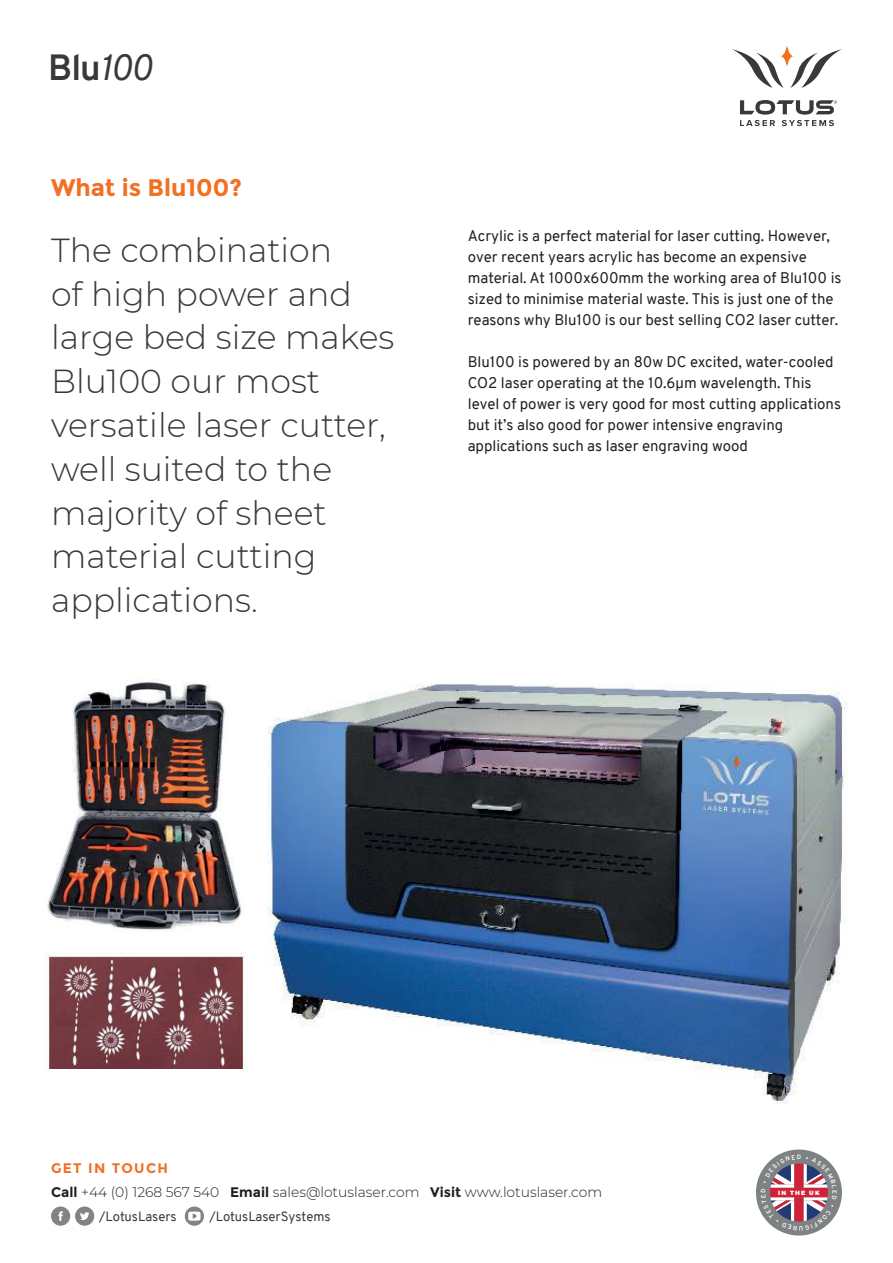
<style>
.page{position:relative;width:893px;height:1263px;background:#fff}
.page>*{position:absolute;margin:0;border:0;box-sizing:border-box;transform-origin:0 0}
.t1{font:700 35.55px "Overpass";color:#383939}
.t2{font:300 33.15px/43.8px "Montserrat";color:#383939}
.t3{font:700 24px "Montserrat";color:#f36f21}
.t4{font:15px/21px "Overpass";color:#231f20}
.t5{font:300 13.95px/24.3px "Montserrat";color:#231f20}
.t6{font:13.05px "Overpass";color:#383939}
.t7{font:900 6.15px "Montserrat";letter-spacing:.21em;color:#fff}
.s1{font-weight:400;font-style:italic}
.s2{font-weight:700;color:#f36f21}
.s3{font-weight:700}
</style>
<div class="page">
<img style="left:46px;top:679px;width:198px;height:274px">
<svg style="left:51px;top:1206px;width:43px;height:20px"></svg>
<div style="left:756px;top:1149px;width:86px;height:86px;background:#7e8283;border-radius:50%"></div>
<svg style="left:780px;top:45px;width:14px;height:22px"></svg>
<svg style="left:732px;top:49px;width:51px;height:39px"></svg>
<svg style="left:790px;top:49px;width:52px;height:39px"></svg>
<svg style="left:740px;top:100px;width:97px;height:26px"></svg>
<svg style="left:185px;top:1206px;width:19px;height:20px"></svg>
<img style="left:44px;top:953px;width:201px;height:116px">
<img style="left:268px;top:683px;width:580px;height:421px">
<svg style="left:761px;top:1154px;width:76px;height:76px"></svg>
<h1 class="t1" style="left:48px;top:54px;width:105px">Blu<span class="s1">100</span></h1>
<h3 class="t3" style="left:51px;top:177px;width:192px">What is Blu100?</h3>
<h2 class="t2" style="left:51px;top:231px;width:345px">The combination<br>of high power and large bed size makes<br>Blu100 our most versatile laser cutter, well suited to the majority of sheet material cutting applications.</h2>
<p class="t4" style="left:468px;top:227px;width:375px">Acrylic is a perfect material for laser cutting. However, over recent years acrylic has become an expensive material. At 1000x600mm the working area of Blu100 is sized to minimise material waste. This is just one of the reasons why Blu100 is our best selling CO2 laser cutter.</p>
<p class="t4" style="left:468px;top:353px;width:375px">Blu100 is powered by an 80w DC excited, water-cooled CO2 laser operating at the 10.6µm wavelength. This level of power is very good for most cutting applications but it’s also good for power intensive engraving applications such as laser engraving wood</p>
<p class="t5" style="left:51px;top:1157px;width:553px"><span class="s2">GET IN TOUCH<br></span><span class="s3">Call</span> +44 (0) 1268 567 540 <span class="s3">Email</span> sales@lotuslaser.com <span class="s3">Visit</span> www.lotuslaser.com</p>
<p class="t6" style="left:99px;top:1211px;width:79px">/LotusLasers</p>
<p class="t6" style="left:209px;top:1211px;width:123px">/LotusLaserSystems</p>
<p class="t7" style="left:778px;top:1189px;width:43px">IN THE UK</p>
</div>
